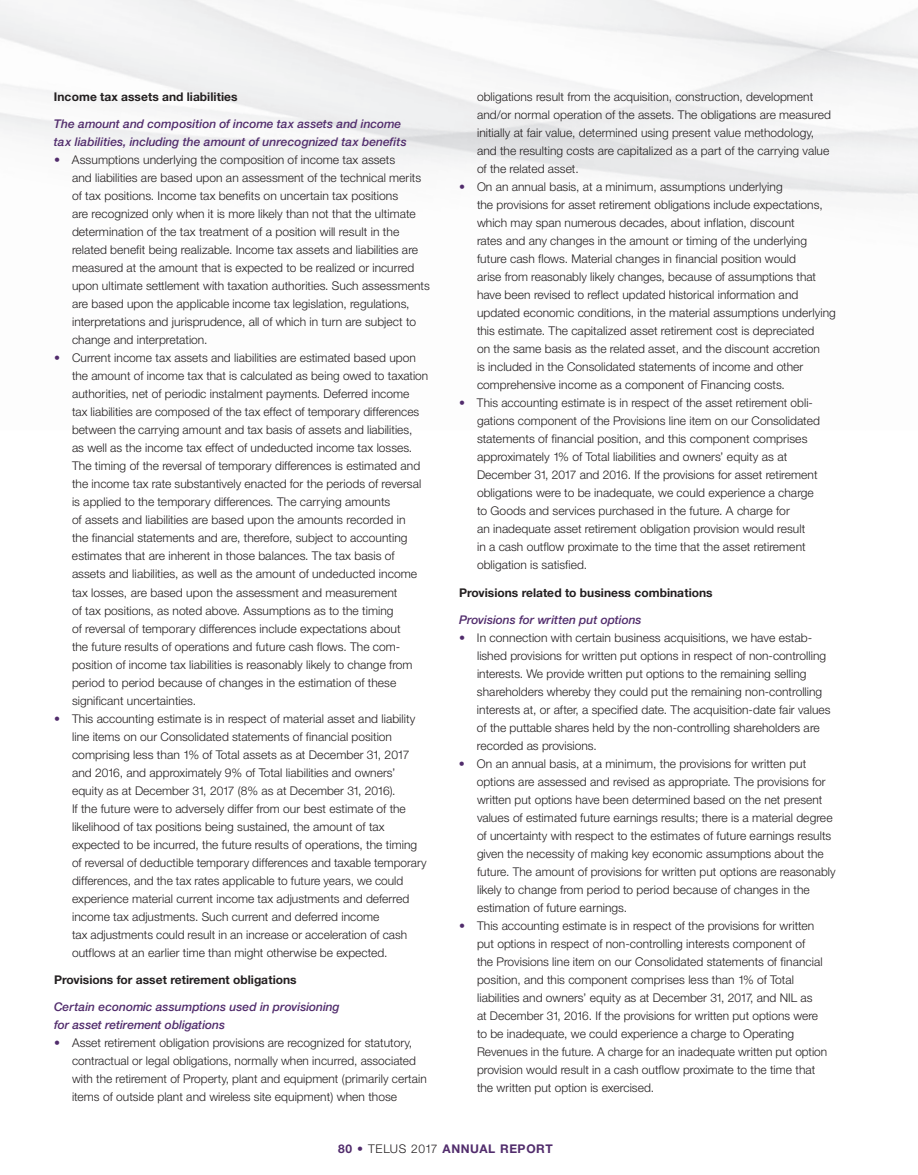
<style>
.page{position:relative;width:918px;height:1175px;background:#fff}
.page>*{position:absolute;margin:0;border:0;box-sizing:border-box;transform-origin:0 0}
.t1{font:300 12px/18px "Helve TELUS";color:#231f20}
.t2{font:italic 500 12px/18px "Helve TELUS";color:#512c6c}
.t3{font:700 12px "Helve TELUS";color:#231f20}
.t4{font:700 12px "Helve TELUS";letter-spacing:.05em;color:#512c6c}
.s1{color:#512c6c}
.s2{font-weight:300;color:#231f20}
</style>
<div class="page">
<p class="t3" style="left:54px;top:93px;width:185px">Income tax assets and liabilities</p>
<p class="t2" style="left:54px;top:116px;width:354px">The amount and composition of income tax assets and income tax liabilities, including the amount of unrecognized tax benefits</p>
<p class="t1" style="left:72px;top:152px;width:359px;text-indent:-18px"><span class="s1">•</span> Assumptions underlying the composition of income tax assets<br>and liabilities are based upon an assessment of the technical merits of tax positions. Income tax benefits on uncertain tax positions<br>are recognized only when it is more likely than not that the ultimate determination of the tax treatment of a position will result in the related benefit being realizable. Income tax assets and liabilities are measured at the amount that is expected to be realized or incurred upon ultimate settlement with taxation authorities. Such assessments are based upon the applicable income tax legislation, regulations, interpretations and jurisprudence, all of which in turn are subject to change and interpretation.</p>
<p class="t1" style="left:72px;top:350px;width:358px;text-indent:-18px"><span class="s1">•</span> Current income tax assets and liabilities are estimated based upon the amount of income tax that is calculated as being owed to taxation authorities, net of periodic instalment payments. Deferred income<br>tax liabilities are composed of the tax effect of temporary differences between the carrying amount and tax basis of assets and liabilities,<br>as well as the income tax effect of undeducted income tax losses.<br>The timing of the reversal of temporary differences is estimated and the income tax rate substantively enacted for the periods of reversal is applied to the temporary differences. The carrying amounts<br>of assets and liabilities are based upon the amounts recorded in<br>the financial statements and are, therefore, subject to accounting estimates that are inherent in those balances. The tax basis of assets and liabilities, as well as the amount of undeducted income tax losses, are based upon the assessment and measurement<br>of tax positions, as noted above. Assumptions as to the timing<br>of reversal of temporary differences include expectations about<br>the future results of operations and future cash flows. The com&shy;position of income tax liabilities is reasonably likely to change from period to period because of changes in the estimation of these significant uncertainties.</p>
<p class="t1" style="left:72px;top:710px;width:356px;text-indent:-18px"><span class="s1">•</span> This accounting estimate is in respect of material asset and liability line items on our Consolidated statements of financial position comprising less than 1% of Total assets as at December 31, 2017 and 2016, and approximately 9% of Total liabilities and owners’ equity as at December 31, 2017 (8% as at December 31, 2016).<br>If the future were to adversely differ from our best estimate of the likelihood of tax positions being sustained, the amount of tax expected to be incurred, the future results of operations, the timing of reversal of deductible temporary differences and taxable temporary differences, and the tax rates applicable to future years, we could experience material current income tax adjustments and deferred income tax adjustments. Such current and deferred income<br>tax adjustments could result in an increase or acceleration of cash outflows at an earlier time than might otherwise be expected.</p>
<p class="t3" style="left:54px;top:975px;width:244px">Provisions for asset retirement obligations</p>
<p class="t2" style="left:54px;top:998px;width:287px">Certain economic assumptions used in provisioning for asset retirement obligations</p>
<p class="t1" style="left:72px;top:1034px;width:356px;text-indent:-18px"><span class="s1">•</span> Asset retirement obligation provisions are recognized for statutory, contractual or legal obligations, normally when incurred, associated with the retirement of Property, plant and equipment (primarily certain items of outside plant and wireless site equipment) when those</p>
<p class="t1" style="left:477px;top:89px;width:356px">obligations result from the acquisition, construction, development and/or normal operation of the assets. The obligations are measured initially at fair value, determined using present value methodology, and the resulting costs are capitalized as a part of the carrying value of the related asset.</p>
<p class="t1" style="left:477px;top:179px;width:360px;text-indent:-18px"><span class="s1">•</span> On an annual basis, at a minimum, assumptions underlying<br>the provisions for asset retirement obligations include expectations, which may span numerous decades, about inflation, discount<br>rates and any changes in the amount or timing of the underlying future cash flows. Material changes in financial position would<br>arise from reasonably likely changes, because of assumptions that have been revised to reflect updated historical information and updated economic conditions, in the material assumptions underlying this estimate. The capitalized asset retirement cost is depreciated<br>on the same basis as the related asset, and the discount accretion<br>is included in the Consolidated statements of income and other comprehensive income as a component of Financing costs.</p>
<p class="t1" style="left:477px;top:395px;width:344px;text-indent:-18px"><span class="s1">•</span> This accounting estimate is in respect of the asset retirement obli&shy;gations component of the Provisions line item on our Consolidated statements of financial position, and this component comprises approximately 1% of Total liabilities and owners’ equity as at December 31, 2017 and 2016. If the provisions for asset retirement obligations were to be inadequate, we could experience a charge to Goods and services purchased in the future. A charge for<br>an inadequate asset retirement obligation provision would result<br>in a cash outflow proximate to the time that the asset retirement obligation is satisfied.</p>
<p class="t3" style="left:459px;top:588px;width:255px">Provisions related to business combinations</p>
<p class="t2" style="left:459px;top:611px;width:184px">Provisions for written put options</p>
<p class="t1" style="left:477px;top:629px;width:355px;text-indent:-18px"><span class="s1">•</span> In connection with certain business acquisitions, we have estab&shy;lished provisions for written put options in respect of non-controlling interests. We provide written put options to the remaining selling shareholders whereby they could put the remaining non-controlling interests at, or after, a specified date. The acquisition-date fair values of the puttable shares held by the non-controlling shareholders are recorded as provisions.</p>
<p class="t1" style="left:477px;top:755px;width:360px;text-indent:-18px"><span class="s1">•</span> On an annual basis, at a minimum, the provisions for written put options are assessed and revised as appropriate. The provisions for written put options have been determined based on the net present values of estimated future earnings results; there is a material degree of uncertainty with respect to the estimates of future earnings results given the necessity of making key economic assumptions about the future. The amount of provisions for written put options are reasonably likely to change from period to period because of changes in the estimation of future earnings.</p>
<p class="t1" style="left:477px;top:917px;width:352px;text-indent:-18px"><span class="s1">•</span> This accounting estimate is in respect of the provisions for written put options in respect of non-controlling interests component of<br>the Provisions line item on our Consolidated statements of financial position, and this component comprises less than 1% of Total liabilities and owners’ equity as at December 31, 2017, and NIL as<br>at December 31, 2016. If the provisions for written put options were to be inadequate, we could experience a charge to Operating Revenues in the future. A charge for an inadequate written put option provision would result in a cash outflow proximate to the time that the written put option is exercised.</p>
<p class="t4" style="left:338px;top:1144px;width:216px">80 • <span class="s2">TELUS 2017</span> ANNUAL REPORT</p>
</div>
